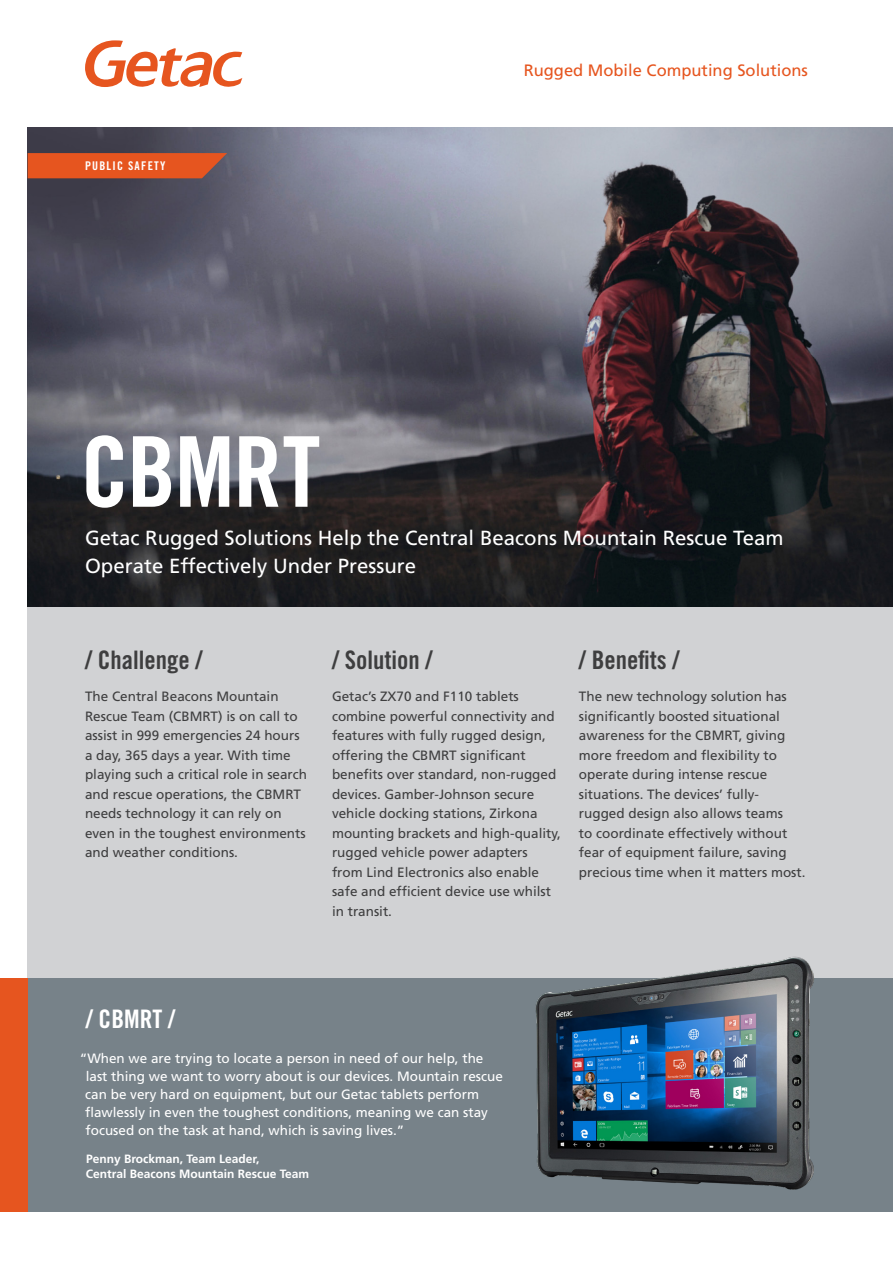
<style>
.page{position:relative;width:893px;height:1263px;background:#fff}
.page>*{position:absolute;margin:0;border:0;box-sizing:border-box;transform-origin:0 0}
.t1{font:97.65px "Trade Gothic LT Std Bd Cn 20";letter-spacing:-.01em;color:#fff}
.t2{font:25.5px "Trade Gothic LT Std Bd Cn 20";color:#3e3e3f}
.t3{font:25.5px "Trade Gothic LT Std Bd Cn 20";color:#fff}
.t4{font:20.4px/28.3px "Frutiger";color:#fff}
.t5{font:16.5px "Frutiger";color:#e6551f}
.t6{font:13.5px/19.5px "Frutiger";color:#3e3e3f}
.t7{font:13.5px/18px "Frutiger";color:#fff}
.t8{font:700 12px/15px "Frutiger";color:#fff}
.t9{font:12px "Trade Gothic LT Std Bd Cn 20";letter-spacing:.1em;color:#fff}
</style>
<div class="page">
<div style="left:28px;top:606px;width:865px;height:455px;background:#d1d2d4"></div>
<div style="left:28px;top:978px;width:865px;height:234px;background:#778289"></div>
<img style="left:28px;top:128px;width:865px;height:478px">
<div style="left:0;top:978px;width:28px;height:234px;background:#e6551f"></div>
<svg style="left:85px;top:40px;width:157px;height:47px"></svg>
<svg style="left:28px;top:153px;width:199px;height:25px;background:#dc5523"></svg>
<img style="left:535px;top:956px;width:279px;height:234px">
<p class="t9" style="left:85px;top:158px;width:82px">PUBLIC SAFETY</p>
<p class="t1" style="left:81px;top:413px;width:241px">CBMRT</p>
<p class="t5" style="left:524px;top:61px;width:286px">Rugged Mobile Computing Solutions</p>
<p class="t4" style="left:85px;top:523px;width:700px">Getac Rugged Solutions Help the Central Beacons Mountain Rescue Team<br>Operate Effectively Under Pressure</p>
<p class="t2" style="left:85px;top:644px;width:119px">/ Challenge /</p>
<p class="t6" style="left:85px;top:687px;width:224px">The Central Beacons Mountain<br>Rescue Team (CBMRT) is on call to assist in 999 emergencies 24 hours a day, 365 days a year. With time playing such a critical role in search and rescue operations, the CBMRT needs technology it can rely on even in the toughest environments and weather conditions.</p>
<p class="t2" style="left:332px;top:644px;width:102px">/ Solution /</p>
<p class="t6" style="left:332px;top:687px;width:230px">Getac’s ZX70 and F110 tablets combine powerful connectivity and features with fully rugged design, offering the CBMRT significant benefits over standard, non-rugged devices. Gamber-Johnson secure vehicle docking stations, Zirkona mounting brackets and high-quality, rugged vehicle power adapters from Lind Electronics also enable safe and efficient device use whilst in transit.</p>
<p class="t2" style="left:579px;top:644px;width:102px">/ Benefits /</p>
<p class="t6" style="left:579px;top:687px;width:228px">The new technology solution has significantly boosted situational awareness for the CBMRT, giving more freedom and flexibility to operate during intense rescue situations. The devices’ fully&shy;rugged design also allows teams<br>to coordinate effectively without fear of equipment failure, saving precious time when it matters most.</p>
<p class="t3" style="left:86px;top:1003px;width:91px">/ CBMRT /</p>
<p class="t7" style="left:85px;top:1049px;width:419px;text-indent:-5px">“When we are trying to locate a person in need of our help, the last thing we want to worry about is our devices. Mountain rescue can be very hard on equipment, but our Getac tablets perform flawlessly in even the toughest conditions, meaning we can stay focused on the task at hand, which is saving lives.”</p>
<p class="t8" style="left:86px;top:1151px;width:225px">Penny Brockman, Team Leader,<br>Central Beacons Mountain Rescue Team</p>
</div>
